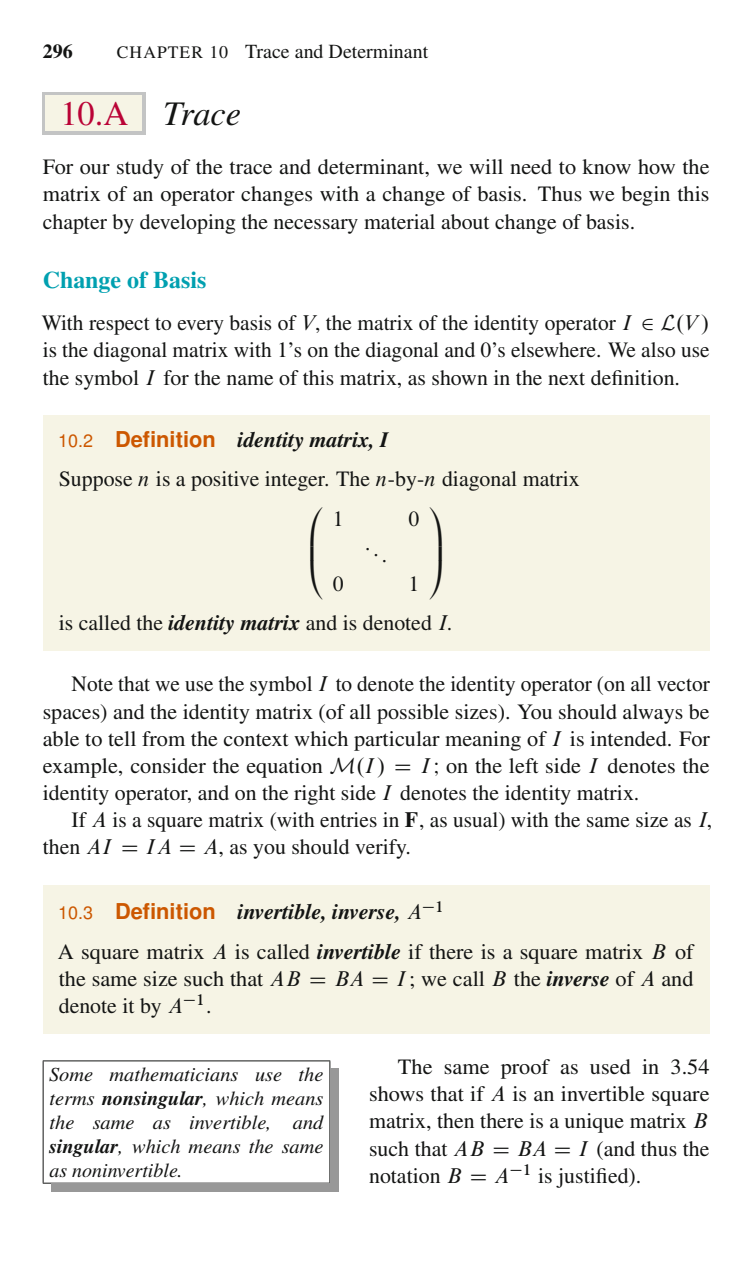
<style>
.page{position:relative;width:751px;height:1273px;background:#fff}
.page>*{position:absolute;margin:0;border:0;box-sizing:border-box;transform-origin:0 0}
.t1{font:italic 34.4px "Wcwdmb Kstxsx Nimbus Rom No 9 L";letter-spacing:-.01em;color:#131413}
.t2{font:500 24px "Mdwxgf Cvbsbt Nimbus Rom No 9 L";color:#00a0b0}
.t3{font:21.8px/27px "Jtgrxr Jgnwqf Nimbus Rom No 9 L";color:#131413;text-align:justify}
.t4{font:italic 500 21.8px "Bthsdh Rfpdny Nimbus Rom No 9 L";color:#131413}
.t5{font:21.8px "Tkjyfn Jfmghw MT2 MIT";color:#131413}
.t6{font:21.8px/38.2px "Xksqyp Lvywmf MT2 EXA";color:#131413}
.t7{font:italic 20px/24px "Wcwdmb Kstxsx Nimbus Rom No 9 L";color:#131413;text-align:justify}
.t8{font:20px "Jtgrxr Jgnwqf Nimbus Rom No 9 L";color:#131413}
.t9{font:500 20px "Mdwxgf Cvbsbt Nimbus Rom No 9 L";color:#131413}
.s1{font-size:17.4px}
.s2{font-size:18px}
.s3{font-family:"Jtgrxr Jgnwqf Nimbus Rom No 9 L";font-style:normal;color:#ba0336}
.s4{font-family:"Tkjyfn Jfmghw MT2 MIT"}
.s5{font-family:"Nhrfbb Xbkcdm MT2 SYT"}
.s6{font-family:"Gljgdy Yydxnh CMSY10"}
.s7{font-family:"Gsrhlp Qjvrmy Nimbus San L";font-weight:400;font-style:normal;font-size:18px;color:#cc5700}
.s8{font-family:"Qpfwxp Qfxxpj Nimbus San L";font-weight:700;font-style:normal;color:#cc5700}
.s9{font-family:"Bthsdh Rfpdny Nimbus Rom No 9 L";font-weight:500;font-style:italic}
.s10{font-family:"Mdwxgf Cvbsbt Nimbus Rom No 9 L";font-weight:500}
.s11{font-family:"Tkjyfn Jfmghw MT2 MIT";font-weight:400;font-style:normal}
.s12{font-family:"Bthsdh Rfpdny Nimbus Rom No 9 L";font-weight:500}
</style>
<div class="page">
<hr style="left:43px;top:92px;width:103px;height:3px;background:#c3c4c4">
<hr style="left:43px;top:95px;width:3px;height:36px;background:#c3c4c4">
<div style="left:46px;top:95px;width:97px;height:36px;background:#f6f4e5"></div>
<hr style="left:143px;top:95px;width:3px;height:36px;background:#c3c4c4">
<hr style="left:43px;top:131px;width:103px;height:3px;background:#c3c4c4">
<div style="left:43px;top:415px;width:666px;height:235px;background:#f6f4e5"></div>
<div style="left:43px;top:884px;width:666px;height:149px;background:#f6f4e5"></div>
<hr style="left:43px;top:1060px;width:287px;height:1px;background:#131413">
<hr style="left:43px;top:1061px;width:1px;height:121px;background:#131413">
<hr style="left:329px;top:1061px;width:1px;height:121px;background:#131413">
<hr style="left:43px;top:1182px;width:287px;height:1px;background:#131413">
<div style="left:330px;top:1068px;width:9px;height:123px;background:#989898"></div>
<div style="left:51px;top:1183px;width:287px;height:8px;background:#989898"></div>
<p class="t9" style="left:43px;top:44px;width:31px">296</p>
<p class="t8" style="left:117px;top:44px;width:313px"><span class="s1">CHAPTER</span> <span class="s2">10</span> Trace and Determinant</p>
<h1 class="t1" style="left:60px;top:101px;width:182px"><span class="s3">10.A</span> Trace</h1>
<p class="t3" style="left:43px;top:155px;width:668px">For our study of the trace and determinant, we will need to know how the matrix of an operator changes with a change of basis. Thus we begin this chapter by developing the necessary material about change of basis.</p>
<p class="t2" style="left:43px;top:272px;width:165px">Change of Basis</p>
<p class="t3" style="left:42px;top:311px;width:669px">With respect to every basis of <span class="s4">V</span>, the matrix of the identity operator <span class="s4">I</span> <span class="s5">2</span> <span class="s6">L</span><span class="s4">.V / </span>is the diagonal matrix with <span class="s4">1</span>’s on the diagonal and <span class="s4">0</span>’s elsewhere. We also use the symbol <span class="s4">I</span> for the name of this matrix, as shown in the next definition.</p>
<p class="t4" style="left:58px;top:431px;width:332px"><span class="s7">10.2</span> <span class="s8">Definition</span> identity matrix, I</p>
<p class="t3" style="left:59px;top:467px;width:522px">Suppose <span class="s4">n</span> is a positive integer. The <span class="s4">n</span>-by-<span class="s4">n</span> diagonal matrix</p>
<p class="t6" style="left:306px;top:481px;width:18px">0<br>B</p>
<p class="t6" style="left:306px;top:534px;width:18px">@</p>
<p class="t6" style="left:429px;top:481px;width:18px">1<br>C</p>
<p class="t6" style="left:429px;top:534px;width:18px">A</p>
<p class="t3" style="left:59px;top:611px;width:395px">is called the <span class="s9">identity matrix</span> and is denoted <span class="s4">I</span>.</p>
<p class="t5" style="left:332px;top:510px;width:12px">1</p>
<p class="t5" style="left:408px;top:510px;width:12px">0</p>
<p class="t5" style="left:364px;top:540px;width:24px">:::</p>
<p class="t5" style="left:332px;top:575px;width:12px">0</p>
<p class="t5" style="left:408px;top:575px;width:12px">1</p>
<p class="t3" style="left:43px;top:672px;width:668px;text-indent:29px">Note that we use the symbol <span class="s4">I</span> to denote the identity operator (on all vector spaces) and the identity matrix (of all possible sizes). You should always be able to tell from the context which particular meaning of <span class="s4">I</span> is intended. For example, consider the equation <span class="s6">M</span><span class="s4">.I /</span> <span class="s5">D</span> <span class="s4">I</span> <span class="s5">I</span> on the left side <span class="s4">I</span> denotes the identity operator, and on the right side <span class="s4">I</span> denotes the identity matrix.</p>
<p class="t3" style="left:43px;top:808px;width:670px;text-indent:29px">If <span class="s4">A</span> is a square matrix (with entries in <span class="s10">F</span>, as usual) with the same size as <span class="s4">I</span>, then <span class="s4">AI</span> <span class="s5">D</span> <span class="s4">IA</span> <span class="s5">D</span> <span class="s4">A</span>, as you should verify.</p>
<p class="t4" style="left:58px;top:903px;width:387px"><span class="s7">10.3</span> <span class="s8">Definition</span> invertible, inverse, <span class="s11">A</span><sup>-</sup><sup>1</sup></p>
<p class="t3" style="left:58px;top:939px;width:636px">A square matrix <span class="s4">A</span> is called <span class="s9">invertible</span> if there is a square matrix <span class="s4">B</span> of the same size such that <span class="s4">AB</span> <span class="s5">D</span> <span class="s4">BA</span> <span class="s5">D</span> <span class="s4">I</span> ; we call <span class="s4">B</span> the <span class="s9">inverse</span> of <span class="s4">A</span> and denote it by <span class="s4">A</span><sup>-</sup><sup>1</sup>.</p>
<p class="t7" style="left:49px;top:1063px;width:276px">Some mathematicians use the terms <span class="s12">nonsingular</span>, which means the same as invertible, and <span class="s12">singular</span>, which means the same as noninvertible.</p>
<p class="t3" style="left:369px;top:1055px;width:342px;text-indent:29px">The same proof as used in 3.54 shows that if <span class="s4">A</span> is an invertible square matrix, then there is a unique matrix <span class="s4">B </span>such that <span class="s4">AB</span> <span class="s5">D</span> <span class="s4">BA</span> <span class="s5">D</span> <span class="s4">I</span> (and thus the notation <span class="s4">B</span> <span class="s5">D</span> <span class="s4">A</span><sup>-</sup><sup>1</sup> is justified).</p>
</div>
